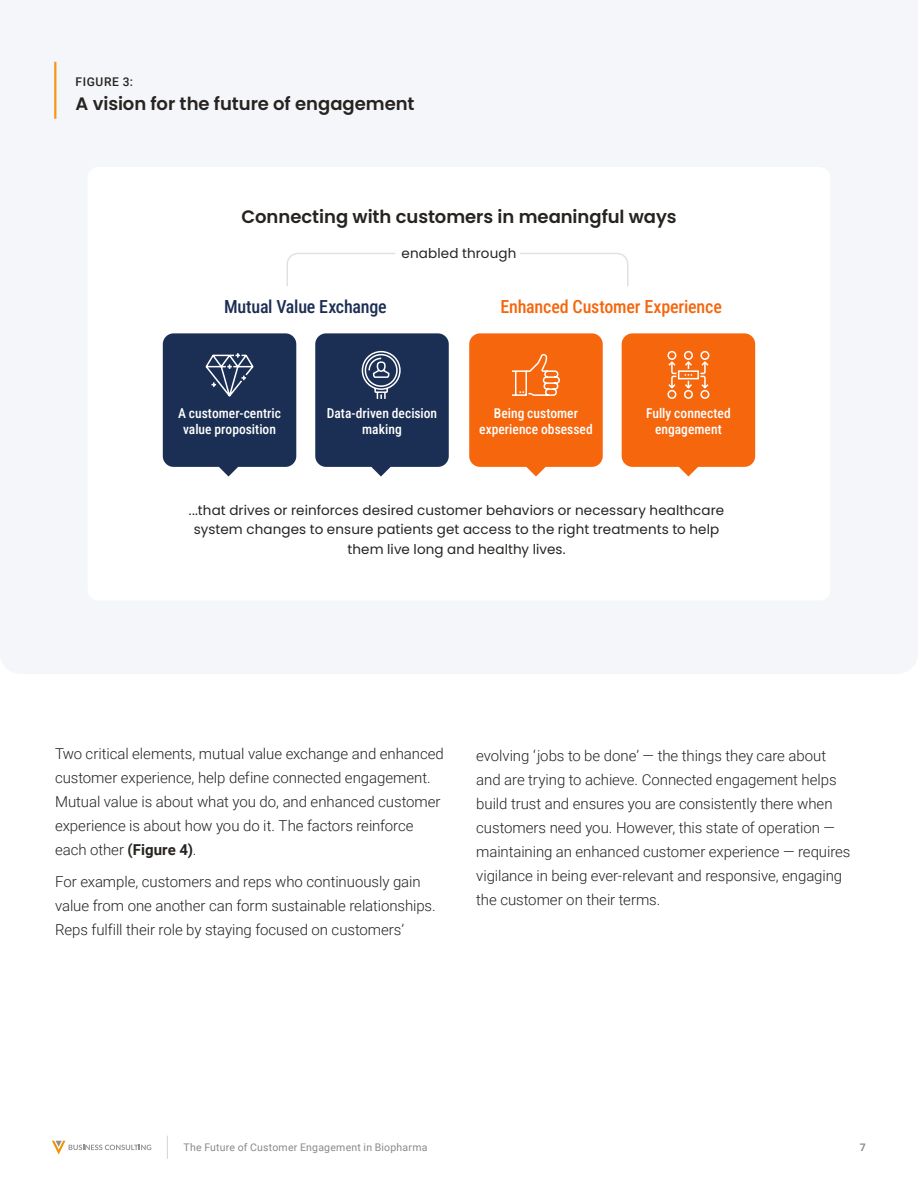
<style>
.page{position:relative;width:918px;height:1188px;background:#fff}
.page>*{position:absolute;margin:0;border:0;box-sizing:border-box;transform-origin:0 0}
.t1{font:600 18px "Poppins";letter-spacing:-.005em;color:#262320}
.t2{font:18px "Roboto Condensed";letter-spacing:-.01em;color:#f5660d}
.t3{font:18px "Roboto Condensed";letter-spacing:-.01em;color:#1c2e54}
.t4{font:300 15px/24px "Roboto";letter-spacing:-.005em;color:#262320}
.t5{font:13.5px/19.5px "Poppins";letter-spacing:.01em;color:#262320;text-align:center}
.t6{font:13.5px/16.2px "Roboto Condensed";color:#fff;text-align:center}
.t7{font:500 12px "Roboto";letter-spacing:.055em;color:#262320}
.t8{font:10.5px "Roboto";letter-spacing:.02em;color:#898a8d}
.t9{font:10.5px "Roboto Mono";color:#898a8d}
.s1{font-weight:700}
</style>
<div class="page">
<svg style="left:52px;top:1141px;width:99px;height:14px"></svg>
<svg style="left:167px;top:1136px;width:1px;height:23px"></svg>
<hr style="left:54px;top:62px;width:2px;height:57px;background:#f7981d">
<div style="left:163px;top:333px;width:133px;height:134px;background:#1b2f54;border-radius:11px"></div>
<div style="left:469px;top:333px;width:134px;height:134px;background:#f5660d;border-radius:11px"></div>
<div style="left:315px;top:333px;width:134px;height:134px;background:#1b2f54;border-radius:11px"></div>
<div style="left:622px;top:333px;width:133px;height:134px;background:#f5660d;border-radius:11px"></div>
<svg style="left:286px;top:253px;width:109px;height:33px"></svg>
<svg style="left:520px;top:253px;width:109px;height:33px"></svg>
<svg style="left:526px;top:466px;width:20px;height:11px"></svg>
<svg style="left:219px;top:467px;width:19px;height:10px"></svg>
<svg style="left:679px;top:467px;width:19px;height:10px"></svg>
<svg style="left:371px;top:466px;width:20px;height:11px"></svg>
<svg style="left:205px;top:353px;width:49px;height:44px"></svg>
<svg style="left:361px;top:350px;width:40px;height:49px"></svg>
<svg style="left:512px;top:353px;width:48px;height:43px"></svg>
<svg style="left:667px;top:350px;width:43px;height:49px"></svg>
<p class="t7" style="left:76px;top:74px;width:59px">FIGURE 3:</p>
<p class="t1" style="left:76px;top:93px;width:340px">A vision for the future of engagement</p>
<p class="t1" style="left:242px;top:206px;width:436px">Connecting with customers in meaningful ways</p>
<p class="t3" style="left:224px;top:294px;width:164px">Mutual Value Exchange</p>
<p class="t5" style="left:402px;top:244px;width:116px">enabled through</p>
<p class="t2" style="left:500px;top:294px;width:223px">Enhanced Customer Experience</p>
<p class="t6" style="left:327px;top:405px;width:112px">Data-driven decision making</p>
<p class="t6" style="left:646px;top:405px;width:86px">Fully connected engagement</p>
<p class="t6" style="left:178px;top:405px;width:104px">A customer-centric value proposition</p>
<p class="t6" style="left:479px;top:405px;width:115px">Being customer experience obsessed</p>
<p class="t5" style="left:189px;top:500px;width:537px">...that drives or reinforces desired customer behaviors or necessary healthcare system changes to ensure patients get access to the right treatments to help them live long and healthy lives.</p>
<p class="t4" style="left:55px;top:741px;width:390px">Two critical elements, mutual value exchange and enhanced customer experience, help define connected engagement.<br>Mutual value is about what you do, and enhanced customer experience is about how you do it. The factors reinforce each other <span class="s1">(Figure 4)</span>.</p>
<p class="t4" style="left:55px;top:869px;width:382px">For example, customers and reps who continuously gain value from one another can form sustainable relationships.<br>Reps fulfill their role by staying focused on customers’</p>
<p class="t4" style="left:476px;top:743px;width:376px">evolving ‘jobs to be done’ — the things they care about and are trying to achieve. Connected engagement helps build trust and ensures you are consistently there when customers need you. However, this state of operation — maintaining an enhanced customer experience — requires vigilance in being ever-relevant and responsive, engaging the customer on their terms.</p>
<p class="t8" style="left:184px;top:1140px;width:245px">The Future of Customer Engagement in Biopharma</p>
<p class="t9" style="left:860px;top:1140px;width:8px">7</p>
</div>
